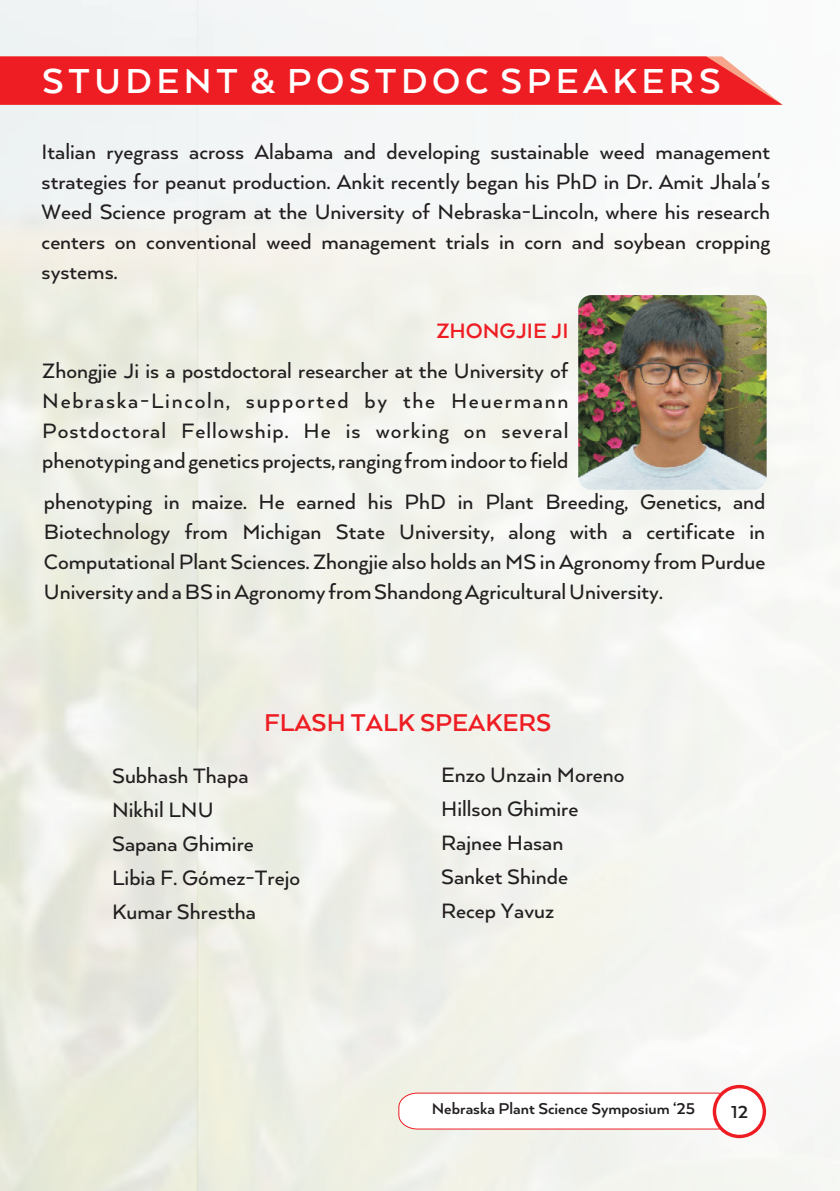
<style>
.page{position:relative;width:840px;height:1191px;background:#fff}
.page>*{position:absolute;margin:0;border:0;box-sizing:border-box;transform-origin:0 0}
.t1{font:700 40px "Arquitecta W00";letter-spacing:.115em;color:#fff}
.t2{font:700 28px "Arquitecta W00";color:#ee1d23}
.t3{font:500 24px/30px "Arquitecta W00";color:#231f20;text-align:justify}
.t4{font:700 24px "Arquitecta W00";color:#ee1d23}
.t5{font:700 20px "Arquitecta W00";color:#231f20}
.t6{font:700 18px "Arquitecta W00";color:#231f20}
</style>
<div class="page">
<img style="left:0;top:0;width:839px;height:1191px">
<svg style="left:0;top:56px;width:782px;height:49px;background:#ee282d"></svg>
<img style="left:578px;top:295px;width:188px;height:195px;border-radius:13px">
<svg style="left:397px;top:1091px;width:323px;height:39px"></svg>
<svg style="left:712px;top:1084px;width:53px;height:54px"></svg>
<div style="left:715px;top:1088px;width:47px;height:46px;background:#fff;border-radius:50%"></div>
<h1 class="t1" style="left:42px;top:58px;width:679px">STUDENT &amp; POSTDOC SPEAKERS</h1>
<p class="t3" style="left:42px;top:136px;width:729px">Italian ryegrass across Alabama and developing sustainable weed management strategies for peanut production. Ankit recently began his PhD in Dr. Amit Jhala's Weed Science program at the University of Nebraska-Lincoln, where his research centers on conventional weed management trials in corn and soybean cropping systems.</p>
<p class="t4" style="left:436px;top:317px;width:133px">ZHONGJIE JI</p>
<p class="t3" style="left:42px;top:355px;width:527px">Zhongjie Ji is a postdoctoral researcher at the University of Nebraska-Lincoln, supported by the Heuermann Postdoctoral Fellowship. He is working on several phenotyping and genetics projects, ranging from indoor to field</p>
<p class="t3" style="left:44px;top:487px;width:722px">phenotyping in maize. He earned his PhD in Plant Breeding, Genetics, and Biotechnology from Michigan State University, along with a certificate in Computational Plant Sciences. Zhongjie also holds an MS in Agronomy from Purdue University and a BS in Agronomy from Shandong Agricultural University.</p>
<p class="t2" style="left:264px;top:706px;width:289px">FLASH TALK SPEAKERS</p>
<p class="t3" style="left:112px;top:758px;width:189px;line-height:34px;text-align:left">Subhash Thapa<br>Nikhil LNU<br>Sapana Ghimire<br>Libia F. Gómez-Trejo<br>Kumar Shrestha</p>
<p class="t3" style="left:441px;top:757px;width:185px;line-height:34px;text-align:left">Enzo Unzain Moreno<br>Hillson Ghimire<br>Rajnee Hasan<br>Sanket Shinde<br>Recep Yavuz</p>
<p class="t6" style="left:431px;top:1098px;width:265px">Nebraska Plant Science Symposium ‘25</p>
<p class="t5" style="left:731px;top:1100px;width:18px">12</p>
</div>
